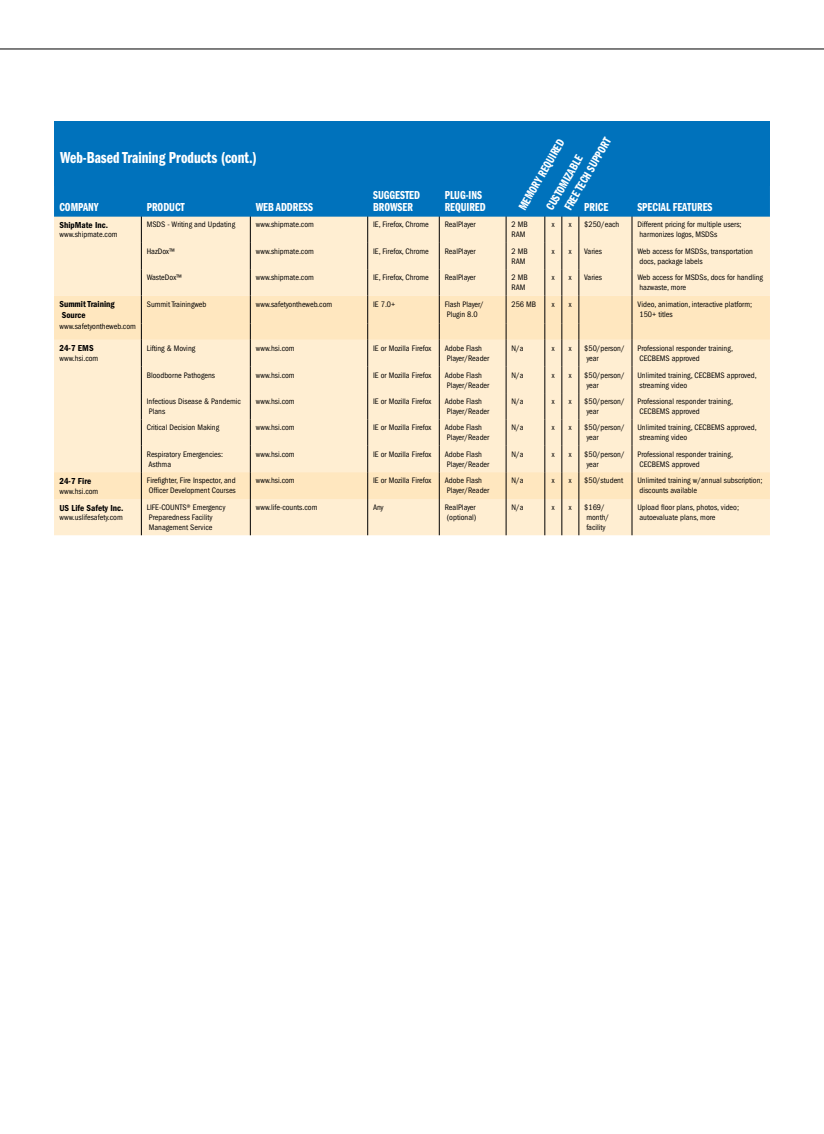
<style>
.page{position:relative;width:824px;height:1134px;background:#fff}
.page>*{position:absolute;margin:0;border:0;box-sizing:border-box;transform-origin:0 0}
.t1{font:16.5px "ITC Franklin Gothic Std Dm Cp";color:#fff}
.t2{font:12px/12px "ITC Franklin Gothic Std Dm Cp";color:#fff}
.t3{font:9px/10.8px "ITC Franklin Gothic Std Dm Cd";color:#000}
.t4{font:condensed 8.25px/9.9px "ITC Franklin Gothic Std";color:#000}
</style>
<div class="page">
<hr style="left:0;top:49px;width:824px;height:1px;background:#000">
<div style="left:54px;top:499px;width:716px;height:36px;background:#ffeed2"></div>
<hr style="left:141px;top:499px;width:1px;height:36px;background:#000">
<hr style="left:250px;top:499px;width:1px;height:36px;background:#000">
<hr style="left:367px;top:499px;width:1px;height:36px;background:#000">
<hr style="left:439px;top:499px;width:1px;height:36px;background:#000">
<hr style="left:506px;top:499px;width:1px;height:36px;background:#000">
<hr style="left:544px;top:499px;width:1px;height:36px;background:#000">
<hr style="left:561px;top:499px;width:1px;height:36px;background:#000">
<hr style="left:578px;top:499px;width:1px;height:36px;background:#000">
<hr style="left:631px;top:499px;width:1px;height:36px;background:#000">
<svg style="left:54px;top:186px;width:716px;height:313px;background:#e2ddc8"></svg>
<div style="left:54px;top:122px;width:716px;height:64px;background:#0072bc"></div>
<h1 class="t1" style="left:60px;top:149px;width:198px">Web-Based Training Products (cont.)</h1>
<h2 class="t2" style="left:59px;top:201px;width:41px">COMPANY</h2>
<h2 class="t2" style="left:147px;top:201px;width:40px">PRODUCT</h2>
<h2 class="t2" style="left:256px;top:201px;width:59px">WEB ADDRESS</h2>
<h2 class="t2" style="left:373px;top:189px;width:28px">Suggested<br>Browser</h2>
<h2 class="t2" style="left:444px;top:189px;width:43px">PLUG-INS<br>REQUIRED</h2>
<h2 class="t2" style="left:562px;top:206px;width:72px;rotate:-60deg">FREE TECH SUPPort</h2>
<h2 class="t2" style="left:518px;top:191px;width:68px;line-height:23.9px;text-indent:-14px;rotate:-60deg">MEMORY REQUIRED<br>CUSTOMIZABLE</h2>
<h2 class="t2" style="left:584px;top:201px;width:26px">PRICE</h2>
<h2 class="t2" style="left:637px;top:201px;width:77px">SPECIAL FEATURES</h2>
<p class="t3" style="left:59px;top:219px;width:50px">ShipMate Inc.</p>
<p class="t4" style="left:59px;top:230px;width:60px">www.shipmate.com</p>
<p class="t4" style="left:147px;top:219px;width:90px">MSDS - Writing and Updating</p>
<p class="t4" style="left:256px;top:219px;width:60px">www.shipmate.com</p>
<p class="t4" style="left:373px;top:219px;width:57px">IE, Firefox, Chrome</p>
<p class="t4" style="left:444px;top:219px;width:32px">RealPlayer</p>
<p class="t4" style="left:511px;top:219px;width:18px">2 MB<br>RAM</p>
<p class="t4" style="left:552px;top:219px;width:4px">x</p>
<p class="t4" style="left:569px;top:219px;width:4px">x</p>
<p class="t4" style="left:584px;top:219px;width:37px">$250/each</p>
<p class="t4" style="left:637px;top:219px;width:106px">Different pricing for multiple users; harmonizes logos, MSDSs</p>
<p class="t4" style="left:147px;top:246px;width:30px">HazDox™</p>
<p class="t4" style="left:256px;top:246px;width:60px">www.shipmate.com</p>
<p class="t4" style="left:373px;top:246px;width:57px">IE, Firefox, Chrome</p>
<p class="t4" style="left:444px;top:246px;width:32px">RealPlayer</p>
<p class="t4" style="left:511px;top:246px;width:18px">2 MB<br>RAM</p>
<p class="t4" style="left:552px;top:246px;width:4px">x</p>
<p class="t4" style="left:569px;top:246px;width:4px">x</p>
<p class="t4" style="left:584px;top:246px;width:19px">Varies</p>
<p class="t4" style="left:637px;top:246px;width:117px">Web access for MSDSs, transportation docs, package labels</p>
<p class="t4" style="left:147px;top:273px;width:37px">WasteDox™</p>
<p class="t4" style="left:256px;top:273px;width:60px">www.shipmate.com</p>
<p class="t4" style="left:373px;top:273px;width:57px">IE, Firefox, Chrome</p>
<p class="t4" style="left:444px;top:273px;width:32px">RealPlayer</p>
<p class="t4" style="left:511px;top:273px;width:18px">2 MB<br>RAM</p>
<p class="t4" style="left:552px;top:273px;width:4px">x</p>
<p class="t4" style="left:569px;top:273px;width:4px">x</p>
<p class="t4" style="left:584px;top:273px;width:19px">Varies</p>
<p class="t4" style="left:637px;top:273px;width:127px">Web access for MSDSs, docs for handling hazwaste, more</p>
<p class="t3" style="left:59px;top:299px;width:57px">Summit Training<br>Source</p>
<p class="t4" style="left:147px;top:299px;width:61px">Summit Trainingweb</p>
<p class="t4" style="left:256px;top:299px;width:78px">www.safetyontheweb.com</p>
<p class="t4" style="left:373px;top:299px;width:24px">IE 7.0+</p>
<p class="t4" style="left:444px;top:299px;width:41px">Flash Player/<br>Plugin 8.0</p>
<p class="t4" style="left:511px;top:299px;width:26px">256 MB</p>
<p class="t4" style="left:552px;top:299px;width:4px">x</p>
<p class="t4" style="left:569px;top:299px;width:4px">x</p>
<p class="t4" style="left:637px;top:299px;width:116px">Video, animation, interactive platform;<br>150+ titles</p>
<p class="t4" style="left:59px;top:321px;width:78px">www.safetyontheweb.com</p>
<p class="t3" style="left:59px;top:343px;width:36px">24-7 EMS</p>
<p class="t4" style="left:59px;top:354px;width:40px">www.hsi.com</p>
<p class="t4" style="left:147px;top:343px;width:50px">Lifting &amp; Moving</p>
<p class="t4" style="left:256px;top:343px;width:40px">www.hsi.com</p>
<p class="t4" style="left:373px;top:343px;width:60px">IE or Mozilla Firefox</p>
<p class="t4" style="left:444px;top:343px;width:46px">Adobe Flash<br>Player/Reader</p>
<p class="t4" style="left:511px;top:343px;width:14px">N/a</p>
<p class="t4" style="left:552px;top:343px;width:4px">x</p>
<p class="t4" style="left:569px;top:343px;width:4px">x</p>
<p class="t4" style="left:584px;top:343px;width:42px">$50/person/ year</p>
<p class="t4" style="left:637px;top:343px;width:97px">Professional responder training,<br>CECBEMS approved</p>
<p class="t4" style="left:147px;top:370px;width:70px">Bloodborne Pathogens</p>
<p class="t4" style="left:256px;top:370px;width:40px">www.hsi.com</p>
<p class="t4" style="left:373px;top:370px;width:60px">IE or Mozilla Firefox</p>
<p class="t4" style="left:444px;top:370px;width:46px">Adobe Flash<br>Player/Reader</p>
<p class="t4" style="left:511px;top:370px;width:14px">N/a</p>
<p class="t4" style="left:552px;top:370px;width:4px">x</p>
<p class="t4" style="left:569px;top:370px;width:4px">x</p>
<p class="t4" style="left:584px;top:370px;width:42px">$50/person/ year</p>
<p class="t4" style="left:637px;top:370px;width:121px">Unlimited training, CECBEMS approved, streaming video</p>
<p class="t4" style="left:147px;top:397px;width:96px">Infectious Disease &amp; Pandemic<br>Plans</p>
<p class="t4" style="left:256px;top:397px;width:40px">www.hsi.com</p>
<p class="t4" style="left:373px;top:397px;width:60px">IE or Mozilla Firefox</p>
<p class="t4" style="left:444px;top:397px;width:46px">Adobe Flash<br>Player/Reader</p>
<p class="t4" style="left:511px;top:397px;width:14px">N/a</p>
<p class="t4" style="left:552px;top:397px;width:4px">x</p>
<p class="t4" style="left:569px;top:397px;width:4px">x</p>
<p class="t4" style="left:584px;top:397px;width:42px">$50/person/ year</p>
<p class="t4" style="left:637px;top:397px;width:97px">Professional responder training,<br>CECBEMS approved</p>
<p class="t4" style="left:147px;top:423px;width:74px">Critical Decision Making</p>
<p class="t4" style="left:256px;top:423px;width:40px">www.hsi.com</p>
<p class="t4" style="left:373px;top:423px;width:60px">IE or Mozilla Firefox</p>
<p class="t4" style="left:444px;top:423px;width:46px">Adobe Flash<br>Player/Reader</p>
<p class="t4" style="left:511px;top:423px;width:14px">N/a</p>
<p class="t4" style="left:552px;top:423px;width:4px">x</p>
<p class="t4" style="left:569px;top:423px;width:4px">x</p>
<p class="t4" style="left:584px;top:423px;width:42px">$50/person/ year</p>
<p class="t4" style="left:637px;top:423px;width:121px">Unlimited training, CECBEMS approved, streaming video</p>
<p class="t4" style="left:147px;top:449px;width:78px">Respiratory Emergencies:<br>Asthma</p>
<p class="t4" style="left:256px;top:449px;width:40px">www.hsi.com</p>
<p class="t4" style="left:373px;top:449px;width:60px">IE or Mozilla Firefox</p>
<p class="t4" style="left:444px;top:449px;width:46px">Adobe Flash<br>Player/Reader</p>
<p class="t4" style="left:511px;top:449px;width:14px">N/a</p>
<p class="t4" style="left:552px;top:449px;width:4px">x</p>
<p class="t4" style="left:569px;top:449px;width:4px">x</p>
<p class="t4" style="left:584px;top:449px;width:42px">$50/person/ year</p>
<p class="t4" style="left:637px;top:449px;width:97px">Professional responder training,<br>CECBEMS approved</p>
<p class="t3" style="left:59px;top:475px;width:33px">24-7 Fire</p>
<p class="t4" style="left:59px;top:486px;width:40px">www.hsi.com</p>
<p class="t4" style="left:147px;top:476px;width:91px">Firefighter, Fire Inspector, and<br>Officer Development Courses</p>
<p class="t4" style="left:256px;top:476px;width:40px">www.hsi.com</p>
<p class="t4" style="left:373px;top:476px;width:60px">IE or Mozilla Firefox</p>
<p class="t4" style="left:444px;top:476px;width:46px">Adobe Flash<br>Player/Reader</p>
<p class="t4" style="left:511px;top:476px;width:14px">N/a</p>
<p class="t4" style="left:552px;top:476px;width:4px">x</p>
<p class="t4" style="left:569px;top:476px;width:4px">x</p>
<p class="t4" style="left:584px;top:476px;width:40px">$50/student</p>
<p class="t4" style="left:637px;top:476px;width:127px">Unlimited training w/annual subscription; discounts available</p>
<p class="t3" style="left:59px;top:502px;width:66px">US Life Safety Inc.</p>
<p class="t4" style="left:59px;top:513px;width:65px">www.uslifesafety.com</p>
<p class="t4" style="left:147px;top:502px;width:80px">LIFE-COUNTS® Emergency<br>Preparedness Facility<br>Management Service</p>
<p class="t4" style="left:256px;top:502px;width:63px">www.life-counts.com</p>
<p class="t4" style="left:373px;top:502px;width:12px">Any</p>
<p class="t4" style="left:444px;top:502px;width:33px">RealPlayer (optional)</p>
<p class="t4" style="left:511px;top:502px;width:14px">N/a</p>
<p class="t4" style="left:552px;top:502px;width:4px">x</p>
<p class="t4" style="left:569px;top:502px;width:4px">x</p>
<p class="t4" style="left:584px;top:502px;width:26px">$169/ month/ facility</p>
<p class="t4" style="left:637px;top:502px;width:103px">Upload floor plans, photos, video; autoevaluate plans, more</p>
</div>
